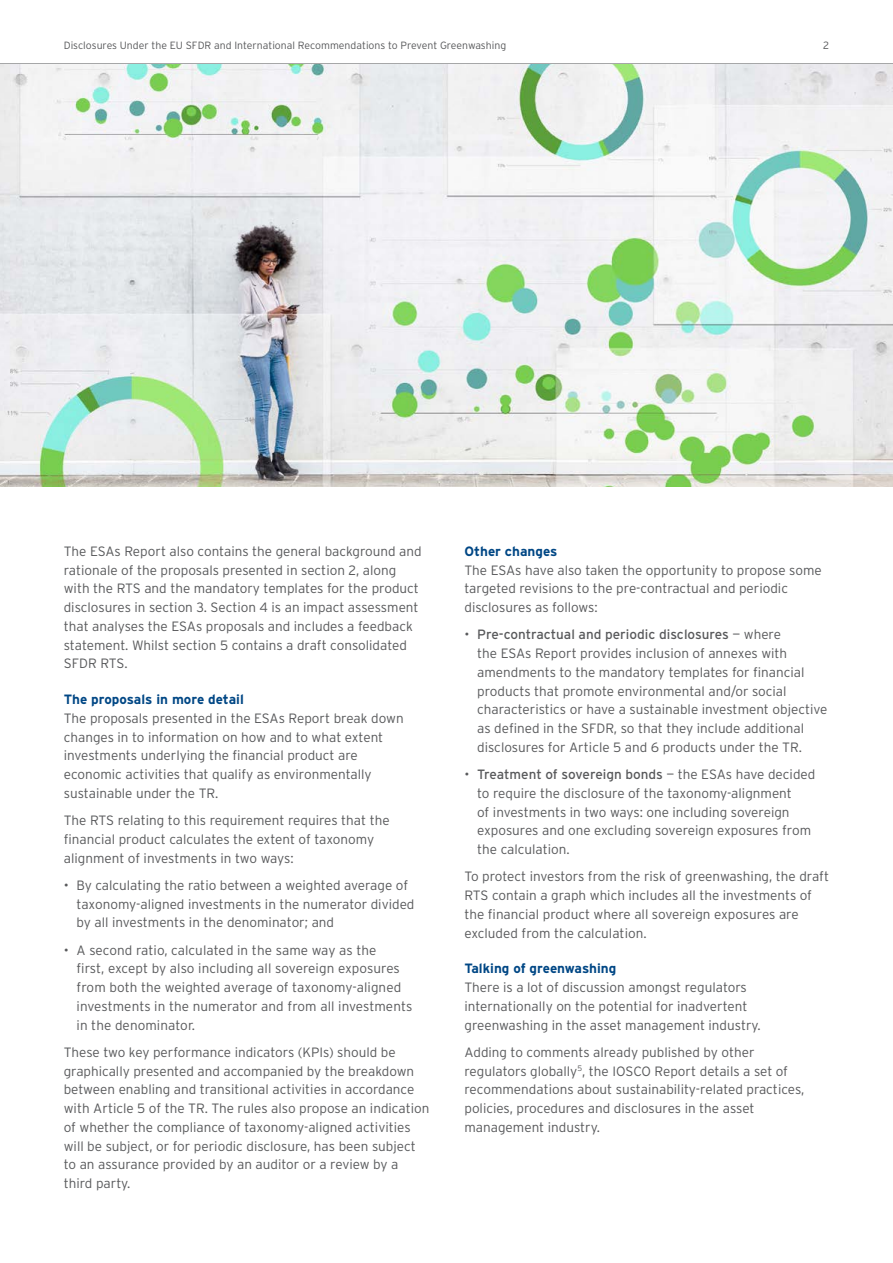
<style>
.page{position:relative;width:893px;height:1263px;background:#fff}
.page>*{position:absolute;margin:0;border:0;box-sizing:border-box;transform-origin:0 0}
.t1{font:300 13.5px/18.8px "Interstate";color:#58595b}
.t2{font:700 13.5px "Interstate";color:#004785}
.t3{font:300 10.5px "Interstate";color:#58595b}
.s1{font-weight:400}
</style>
<div class="page">
<img style="left:0;top:64px;width:893px;height:423px">
<p class="t3" style="left:64px;top:38px;width:444px">Disclosures Under the EU SFDR and International Recommendations to Prevent Greenwashing</p>
<p class="t3" style="left:823px;top:39px;width:7px">2</p>
<p class="t1" style="left:64px;top:542px;width:359px">The ESAs Report also contains the general background and rationale of the proposals presented in section 2, along with the RTS and the mandatory templates for the product disclosures in section 3. Section 4 is an impact assessment that analyses the ESAs proposals and includes a feedback statement. Whilst section 5 contains a draft consolidated SFDR RTS.</p>
<p class="t2" style="left:64px;top:691px;width:182px">The proposals in more detail</p>
<p class="t1" style="left:64px;top:709px;width:341px">The proposals presented in the ESAs Report break down changes in to information on how and to what extent investments underlying the financial product are economic activities that qualify as environmentally sustainable under the TR.</p>
<p class="t1" style="left:64px;top:811px;width:327px">The RTS relating to this requirement requires that the financial product calculates the extent of taxonomy alignment of investments in two ways:</p>
<p class="t1" style="left:77px;top:876px;width:339px;text-indent:-13px">• By calculating the ratio between a weighted average of taxonomy-aligned investments in the numerator divided by all investments in the denominator; and</p>
<p class="t1" style="left:77px;top:940px;width:337px;text-indent:-13px">• A second ratio, calculated in the same way as the<br>first, except by also including all sovereign exposures from both the weighted average of taxonomy-aligned investments in the numerator and from all investments in the denominator.</p>
<p class="t1" style="left:64px;top:1043px;width:367px">These two key performance indicators (KPIs) should be graphically presented and accompanied by the breakdown between enabling and transitional activities in accordance with Article 5 of the TR. The rules also propose an indication of whether the compliance of taxonomy-aligned activities will be subject, or for periodic disclosure, has been subject to an assurance provided by an auditor or a review by a third party.</p>
<p class="t2" style="left:464px;top:543px;width:95px">Other changes</p>
<p class="t1" style="left:464px;top:560px;width:359px">The ESAs have also taken the opportunity to propose some targeted revisions to the pre-contractual and periodic disclosures as follows:</p>
<p class="t1" style="left:477px;top:625px;width:352px;text-indent:-13px">• <span class="s1">Pre-contractual and periodic disclosures</span> — where<br>the ESAs Report provides inclusion of annexes with amendments to the mandatory templates for financial products that promote environmental and/or social characteristics or have a sustainable investment objective as defined in the SFDR, so that they include additional disclosures for Article 5 and 6 products under the TR.</p>
<p class="t1" style="left:477px;top:765px;width:340px;text-indent:-13px">• <span class="s1">Treatment of sovereign bonds</span> — the ESAs have decided to require the disclosure of the taxonomy-alignment<br>of investments in two ways: one including sovereign exposures and one excluding sovereign exposures from the calculation.</p>
<p class="t1" style="left:464px;top:867px;width:366px">To protect investors from the risk of greenwashing, the draft RTS contain a graph which includes all the investments of the financial product where all sovereign exposures are excluded from the calculation.</p>
<p class="t2" style="left:464px;top:960px;width:153px">Talking of greenwashing</p>
<p class="t1" style="left:464px;top:978px;width:298px">There is a lot of discussion amongst regulators internationally on the potential for inadvertent greenwashing in the asset management industry.</p>
<p class="t1" style="left:464px;top:1043px;width:341px">Adding to comments already published by other regulators globally<sup>5</sup>, the IOSCO Report details a set of recommendations about sustainability-related practices, policies, procedures and disclosures in the asset management industry.</p>
</div>
